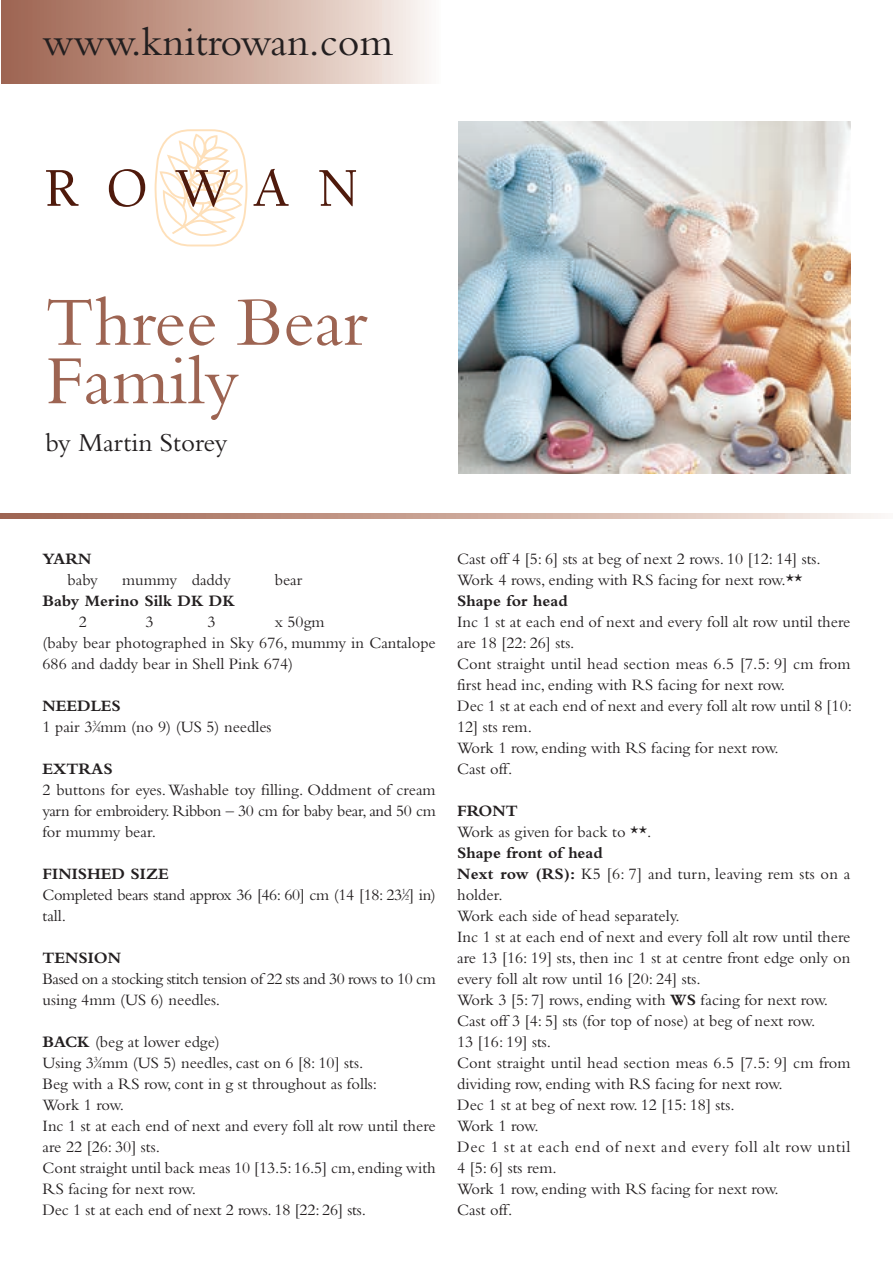
<style>
.page{position:relative;width:893px;height:1263px;background:#fff}
.page>*{position:absolute;margin:0;border:0;box-sizing:border-box;transform-origin:0 0}
.t1{font:72px/58.5px "Bembo Std";color:#9d6452}
.t2{font:42px "Bembo Std";color:#231f20}
.t3{font:27px "Bembo Std";color:#231f20}
.t4{font:16.5px/21px "Bembo Std";color:#231f20}
.t5{font:16.5px/21px "Bembo Std";letter-spacing:-.025em;color:#231f20}
.t6{font:700 16.5px "Bembo Std";color:#231f20}
.s1{font-weight:700}
.s2{font-size:8.25px}
</style>
<div class="page">
<svg style="left:46px;top:170px;width:33px;height:36px"></svg>
<svg style="left:109px;top:169px;width:36px;height:38px"></svg>
<svg style="left:154px;top:129px;width:94px;height:118px"></svg>
<svg style="left:254px;top:169px;width:35px;height:37px"></svg>
<svg style="left:319px;top:170px;width:37px;height:36px"></svg>
<img style="left:459px;top:122px;width:391px;height:352px">
<div style="left:1px;top:0;width:440px;height:83px;background:linear-gradient(to right,#9c5e49,#fbf3ee)"></div>
<svg style="left:0;top:514px;width:881px;height:5px;background:#caa699"></svg>
<h2 class="t2" style="left:43px;top:27px;width:352px">www.knitrowan.com</h2>
<h1 class="t1" style="left:45px;top:300px;width:323px">Three Bear<br>Family</h1>
<h3 class="t3" style="left:45px;top:433px;width:184px">by Martin Storey</h3>
<p class="t6" style="left:43px;top:549px;width:51px">YARN</p>
<p class="t4" style="left:68px;top:571px;width:32px">baby</p>
<p class="t4" style="left:122px;top:571px;width:110px">mummy daddy</p>
<p class="t4" style="left:275px;top:571px;width:29px">bear</p>
<p class="t6" style="left:43px;top:591px;width:194px">Baby Merino Silk DK DK</p>
<p class="t4" style="left:79px;top:613px;width:10px">2</p>
<p class="t4" style="left:146px;top:613px;width:10px">3</p>
<p class="t4" style="left:207px;top:613px;width:10px">3</p>
<p class="t4" style="left:43px;top:613px;width:395px;text-indent:232px">x 50gm<br>(baby bear photographed in Sky 676, mummy in Cantalope<br>686 and daddy bear in Shell Pink 674)</p>
<p class="t4" style="left:43px;top:697px;width:231px"><span class="s1">NEEDLES<br></span>1 pair 3<sup>3</sup>⁄<span class="s2">4</span>mm (no 9) (US 5) needles</p>
<p class="t6" style="left:43px;top:759px;width:72px">EXTRAS</p>
<p class="t4" style="left:43px;top:781px;width:395px;text-align:justify">2 buttons for eyes. Washable toy filling. Oddment of cream yarn for embroidery. Ribbon – 30 cm for baby bear, and 50 cm for mummy bear.</p>
<p class="t5" style="left:43px;top:865px;width:395px"><span class="s1">FINISHED SIZE<br></span>Completed bears stand approx 36 [46: 60] cm (14 [18: 23<sup>1</sup>⁄<span class="s2">2</span>] in) tall.</p>
<p class="t6" style="left:43px;top:948px;width:80px">TENSION</p>
<p class="t5" style="left:43px;top:970px;width:395px">Based on a stocking stitch tension of 22 sts and 30 rows to 10 cm using 4mm (US 6) needles.</p>
<p class="t4" style="left:43px;top:1033px;width:395px"><span class="s1">BACK</span> (beg at lower edge)<br>Using 3<sup>3</sup>⁄<span class="s2">4</span>mm (US 5) needles, cast on 6 [8: 10] sts.<br>Beg with a RS row, cont in g st throughout as folls:<br>Work 1 row.<br>Inc 1 st at each end of next and every foll alt row until there are 22 [26: 30] sts.<br>Cont straight until back meas 10 [13.5: 16.5] cm, ending with RS facing for next row.<br>Dec 1 st at each end of next 2 rows. 18 [22: 26] sts.</p>
<p class="t4" style="left:457px;top:550px;width:365px">Cast off 4 [5: 6] sts at beg of next 2 rows. 10 [12: 14] sts.<br>Work 4 rows, ending with RS facing for next row.**</p>
<p class="t6" style="left:457px;top:592px;width:112px">Shape for head</p>
<p class="t4" style="left:457px;top:613px;width:396px">Inc 1 st at each end of next and every foll alt row until there are 18 [22: 26] sts.<br>Cont straight until head section meas 6.5 [7.5: 9] cm from first head inc, ending with RS facing for next row.<br>Dec 1 st at each end of next and every foll alt row until 8 [10:<br>12] sts rem.<br>Work 1 row, ending with RS facing for next row.<br>Cast off.</p>
<p class="t6" style="left:457px;top:802px;width:62px">FRONT</p>
<p class="t4" style="left:457px;top:823px;width:196px">Work as given for back to **.</p>
<p class="t4" style="left:457px;top:844px;width:395px"><span class="s1">Shape front of head<br>Next row (RS):</span> K5 [6: 7] and turn, leaving rem sts on a holder.<br>Work each side of head separately.<br>Inc 1 st at each end of next and every foll alt row until there are 13 [16: 19] sts, then inc 1 st at centre front edge only on every foll alt row until 16 [20: 24] sts.<br>Work 3 [5: 7] rows, ending with <span class="s1">WS</span> facing for next row.<br>Cast off 3 [4: 5] sts (for top of nose) at beg of next row.<br>13 [16: 19] sts.<br>Cont straight until head section meas 6.5 [7.5: 9] cm from dividing row, ending with RS facing for next row.<br>Dec 1 st at beg of next row. 12 [15: 18] sts.<br>Work 1 row.<br>Dec 1 st at each end of next and every foll alt row until 4 [5: 6] sts rem.<br>Work 1 row, ending with RS facing for next row.<br>Cast off.</p>
</div>
